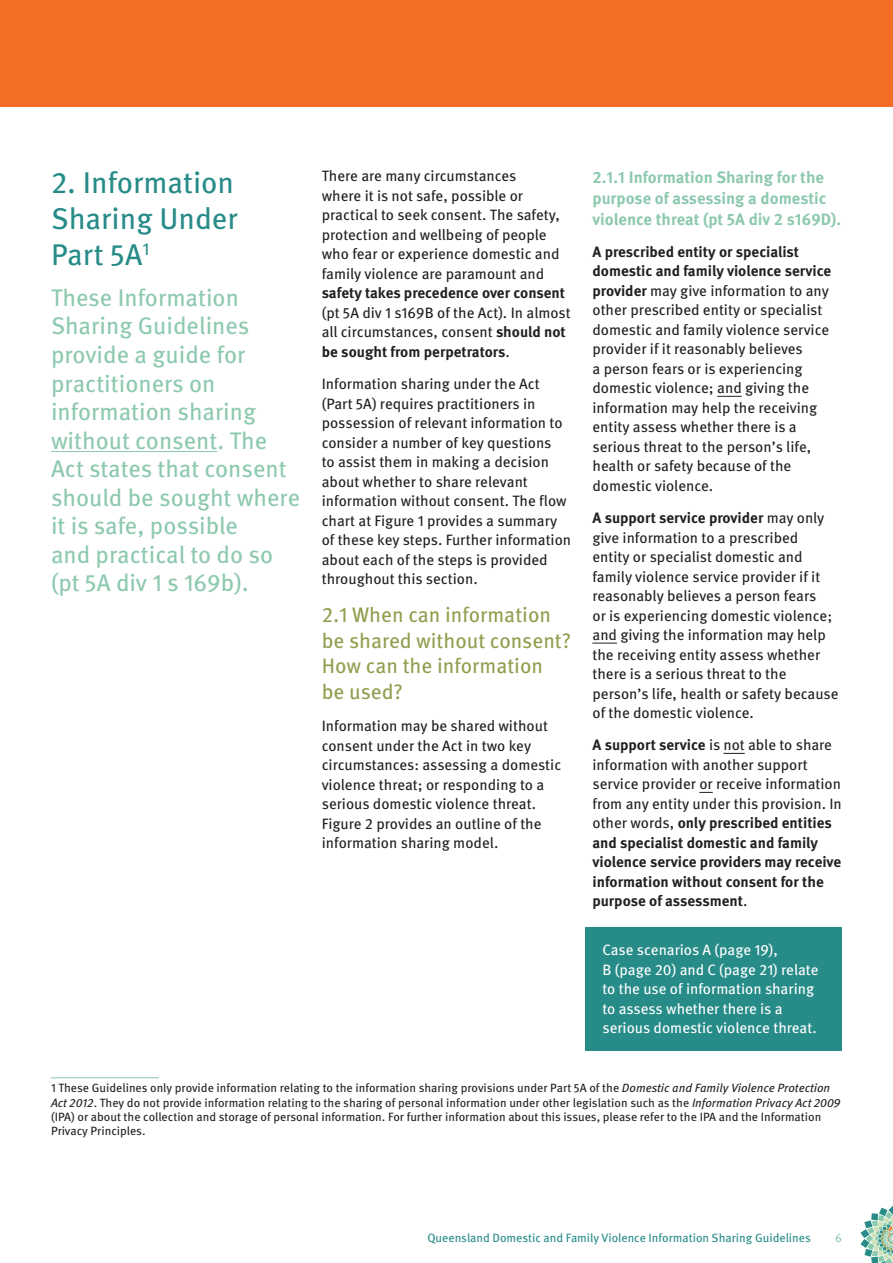
<style>
.page{position:relative;width:893px;height:1263px;background:#fff}
.page>*{position:absolute;margin:0;border:0;box-sizing:border-box;transform-origin:0 0}
.Sub_Heading_1{font:30px/36px "Meta OT";color:#278b88}
.t1{font:24px/28.5px "Meta OT";color:#8dc9ae}
.t2{font:21px/25.5px "Meta OT";color:#8f9f4f}
.t3{font:700 16.5px/21px "Meta OT";color:#8dc9ae}
.t4{font:15px/19.5px "Meta OT";color:#231f20}
.t5{font:700 15px/19.5px "Meta OT";color:#231f20}
.t6{font:15px/19.5px "Meta OT";color:#fff}
.t7{font:12px/14.4px "Meta OT";color:#231f20}
.t8{font:12px "Meta OT";color:#278b88}
.t9{font:12px "Meta OT";color:#8dc9ae}
.s1{font-weight:700}
.s2{font-weight:400}
.s3{font-style:italic}
</style>
<div class="page">
<hr style="left:51px;top:451px;width:166px;height:1px;background:#8dc9ae">
<hr style="left:51px;top:1077px;width:108px;height:1px;background:#8dc9ae">
<svg style="left:717px;top:396px;width:25px;height:1px"></svg>
<svg style="left:592px;top:643px;width:25px;height:1px"></svg>
<svg style="left:723px;top:753px;width:22px;height:1px"></svg>
<svg style="left:699px;top:792px;width:14px;height:1px"></svg>
<div style="left:585px;top:927px;width:257px;height:123px;background:#278b88"></div>
<div style="left:0;top:0;width:893px;height:106px;background:#f36e24"></div>
<svg style="left:860px;top:1205px;width:33px;height:58px"></svg>
<p class="Sub_Heading_1" style="left:51px;top:165px;width:188px">2. Information<br>Sharing Under<br>Part 5A<sup>1</sup></p>
<p class="t1" style="left:51px;top:284px;width:251px">These Information<br>Sharing Guidelines provide a guide for practitioners on information sharing without consent. The<br>Act states that consent should be sought where it is safe, possible<br>and practical to do so (pt 5A div 1 s 169b).</p>
<p class="t4" style="left:322px;top:167px;width:250px">There are many circumstances<br>where it is not safe, possible or practical to seek consent. The safety, protection and wellbeing of people who fear or experience domestic and family violence are paramount and <span class="s1">safety takes precedence over consent </span>(pt 5A div 1 s169B of the Act). In almost all circumstances, consent <span class="s1">should not be sought from perpetrators</span>.</p>
<p class="t4" style="left:322px;top:374px;width:251px">Information sharing under the Act (Part 5A) requires practitioners in possession of relevant information to consider a number of key questions<br>to assist them in making a decision about whether to share relevant information without consent. The flow chart at Figure 1 provides a summary of these key steps. Further information about each of the steps is provided throughout this section.</p>
<p class="t2" style="left:322px;top:603px;width:251px">2.1 When can information be shared without consent?<br>How can the information<br>be used?</p>
<p class="t4" style="left:322px;top:716px;width:241px">Information may be shared without consent under the Act in two key circumstances: assessing a domestic violence threat; or responding to a serious domestic violence threat.<br>Figure 2 provides an outline of the information sharing model.</p>
<p class="t3" style="left:592px;top:166px;width:250px">2.1.1 Information Sharing for the purpose of assessing a domestic violence threat (pt 5A div 2 s169D).</p>
<p class="t4" style="left:592px;top:242px;width:240px"><span class="s1">A prescribed entity or specialist domestic and family violence service provider</span> may give information to any other prescribed entity or specialist domestic and family violence service provider if it reasonably believes<br>a person fears or is experiencing domestic violence; and giving the information may help the receiving entity assess whether there is a serious threat to the person’s life, health or safety because of the domestic violence.</p>
<p class="t4" style="left:592px;top:508px;width:248px"><span class="s1">A support service provider</span> may only give information to a prescribed entity or specialist domestic and family violence service provider if it reasonably believes a person fears<br>or is experiencing domestic violence; and giving the information may help the receiving entity assess whether there is a serious threat to the person’s life, health or safety because of the domestic violence.</p>
<p class="t5" style="left:592px;top:735px;width:251px">A support service <span class="s2">is not able to share information with another support service provider or receive information from any entity under this provision. In other words,</span> only prescribed entities and specialist domestic and family violence service providers may receive information without consent for the purpose of assessment<span class="s2">.</span></p>
<p class="t6" style="left:602px;top:940px;width:218px">Case scenarios A (page 19),<br>B (page 20) and C (page 21) relate to the use of information sharing to assess whether there is a serious domestic violence threat.</p>
<p class="t7" style="left:51px;top:1081px;width:791px">1 These Guidelines only provide information relating to the information sharing provisions under Part 5A of the <span class="s3">Domestic and Family Violence Protection Act 2012</span>. They do not provide information relating to the sharing of personal information under other legislation such as the <span class="s3">Information Privacy Act 2009 </span>(IPA) or about the collection and storage of personal information. For further information about this issues, please refer to the IPA and the Information Privacy Principles.</p>
<p class="t8" style="left:427px;top:1231px;width:385px">Queensland Domestic and Family Violence Information Sharing Guidelines</p>
<p class="t9" style="left:835px;top:1231px;width:8px">6</p>
</div>
